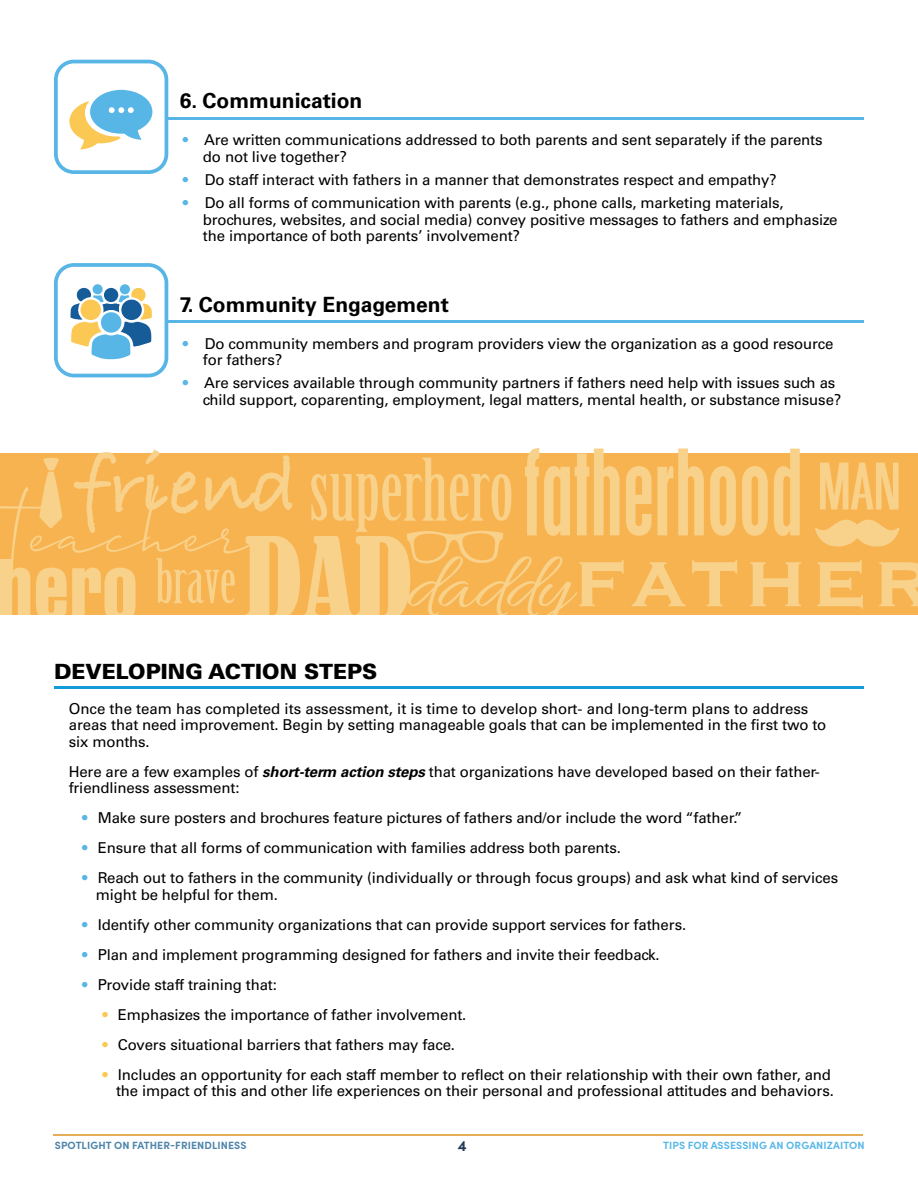
<style>
.page{position:relative;width:918px;height:1188px;background:#fff}
.page>*{position:absolute;margin:0;border:0;box-sizing:border-box;transform-origin:0 0}
.t1{font:108px "Allison Script";color:#f8d18a}
.t2{font:condensed 105.75px "Placard";color:#f8d18a;scale:.85 1}
.t3{font:700 102px "Copperplate Gothic BT";color:#f8d18a}
.t4{font:84px "Birch Std";color:#f8d18a}
.t5{font:82.5px "Allura";color:#f8d18a}
.t6{font:700 82.5px "Bradley Hand ITCTT";color:#f8d18a}
.t7{font:condensed 67.05px "Tall Dark And Handsome";color:#f8d18a;scale:1.45 1}
.t8{font:60px "Birch Std";color:#f8d18a}
.t9{font:700 21px "Univers LT Std";color:#000}
.t10{font:900 21px "Univers LT Std";color:#000}
.t11{font:15px/16.5px "Univers LT Std";letter-spacing:-.01em;color:#000}
.t12{font:15px "Univers LT Std";color:#58b6e7}
.t13{font:700 15px "Sofia Pro";color:#223c56}
.t14{font:700 10.5px "Sofia Pro";letter-spacing:.01em;color:#4d84ab}
.t15{font:700 10.5px "Sofia Pro";letter-spacing:.01em;color:#5bb8e8}
.s1{color:#58b6e7}
.s2{font-family:"Bernard";font-stretch:condensed;font-size:108px}
.s3{font-family:"Anzeigen Gro T";font-size:93.45px}
.s4{font-weight:700;font-style:italic}
.s5{color:#fbc854}
</style>
<div class="page">
<hr style="left:53px;top:1134px;width:810px;height:2px;background:#e6ad59">
<hr style="left:54px;top:686px;width:810px;height:3px;background:#139cd8">
<hr style="left:167px;top:320px;width:697px;height:3px;background:#58b6e7">
<hr style="left:167px;top:117px;width:697px;height:3px;background:#58b6e7">
<svg style="left:69px;top:90px;width:83px;height:59px"></svg>
<div style="left:54px;top:60px;width:114px;height:114px;border:4px solid #58b6e7;border-radius:18px"></div>
<div style="left:54px;top:263px;width:114px;height:114px;border:4px solid #58b6e7;border-radius:18px"></div>
<div style="left:0;top:453px;width:918px;height:162px;background:#f8b351"></div>
<svg style="left:815px;top:519px;width:84px;height:28px"></svg>
<svg style="left:407px;top:530px;width:96px;height:34px"></svg>
<svg style="left:39px;top:458px;width:23px;height:71px"></svg>
<svg style="left:70px;top:287px;width:82px;height:73px"></svg>
<div style="left:93px;top:284px;width:10px;height:10px;background:#58b6e7;border-radius:50%"></div>
<div style="left:120px;top:284px;width:10px;height:10px;background:#58b6e7;border-radius:50%"></div>
<h3 class="t9" style="left:180px;top:89px;width:184px">6. Communication</h3>
<p class="t11" style="left:203px;top:132px;width:621px;text-indent:-20px"><span class="s1">•</span> Are written communications addressed to both parents and sent separately if the parents do not live together?</p>
<p class="t11" style="left:183px;top:171px;width:596px"><span class="s1">•</span> Do staff interact with fathers in a manner that demonstrates respect and empathy?</p>
<p class="t11" style="left:203px;top:195px;width:636px;text-indent:-20px"><span class="s1">•</span> Do all forms of communication with parents (e.g., phone calls, marketing materials, brochures, websites, and social media) convey positive messages to fathers and emphasize the importance of both parents’ involvement?</p>
<h3 class="t9" style="left:180px;top:292px;width:271px">7. Community Engagement</h3>
<p class="t12" style="left:183px;top:334px;width:7px">•</p>
<p class="t12" style="left:183px;top:374px;width:7px">•</p>
<p class="t11" style="left:203px;top:335px;width:632px">Do community members and program providers view the organization as a good resource for fathers?</p>
<p class="t11" style="left:203px;top:375px;width:640px">Are services available through community partners if fathers need help with issues such as child support, coparenting, employment, legal matters, mental health, or substance misuse?</p>
<h2 class="t2" style="left:523px;top:428px;width:330px">fatherhood</h2>
<h3 class="t5" style="left:244px;top:539px;width:329px"><span class="s2">DAD</span>daddy</h3>
<h3 class="t6" style="left:75px;top:424px;width:223px">friend</h3>
<h3 class="t8" style="left:-3px;top:548px;width:241px"><span class="s3">hero</span> brave</h3>
<h3 class="t3" style="left:571px;top:523px;width:366px">father</h3>
<h3 class="t4" style="left:309px;top:443px;width:206px">superhero</h3>
<h3 class="t7" style="left:818px;top:447px;width:58px">MAN</h3>
<h1 class="t1" style="left:11px;top:450px;width:244px">teacher</h1>
<h2 class="t10" style="left:54px;top:659px;width:325px">DEVELOPING ACTION STEPS</h2>
<p class="t11" style="left:69px;top:700px;width:759px">Once the team has completed its assessment, it is time to develop short- and long-term plans to address areas that need improvement. Begin by setting manageable goals that can be implemented in the frst two to six months.</p>
<p class="t11" style="left:69px;top:763px;width:753px">Here are a few examples of <span class="s4">short-term action steps</span> that organizations have developed based on their father&shy;friendliness assessment:</p>
<p class="t11" style="left:82px;top:810px;width:662px"><span class="s1">•</span> Make sure posters and brochures feature pictures of fathers and/or include the word “father.”</p>
<p class="t11" style="left:82px;top:840px;width:540px"><span class="s1">•</span> Ensure that all forms of communication with families address both parents.</p>
<p class="t11" style="left:96px;top:870px;width:744px;text-indent:-14px"><span class="s1">•</span> Reach out to fathers in the community (individually or through focus groups) and ask what kind of services might be helpful for them.</p>
<p class="t11" style="left:82px;top:916px;width:605px"><span class="s1">•</span> Identify other community organizations that can provide support services for fathers.</p>
<p class="t11" style="left:82px;top:946px;width:579px"><span class="s1">•</span> Plan and implement programming designed for fathers and invite their feedback.</p>
<p class="t11" style="left:82px;top:976px;width:196px"><span class="s1">•</span> Provide staff training that:</p>
<p class="t11" style="left:103px;top:1006px;width:365px"><span class="s5">•</span> Emphasizes the importance of father involvement.</p>
<p class="t11" style="left:103px;top:1036px;width:354px"><span class="s5">•</span> Covers situational barriers that fathers may face.</p>
<p class="t11" style="left:103px;top:1066px;width:733px;text-align:right"><span class="s5">•</span> Includes an opportunity for each staff member to refect on their relationship with their own father, and the impact of this and other life experiences on their personal and professional attitudes and behaviors.</p>
<p class="t14" style="left:55px;top:1137px;width:193px">SPOTLIGHT ON FATHER-FRIENDLINESS</p>
<p class="t13" style="left:458px;top:1134px;width:10px">4</p>
<p class="t15" style="left:663px;top:1137px;width:203px">TIPS FOR ASSESSING AN ORGANIZAITON</p>
</div>
